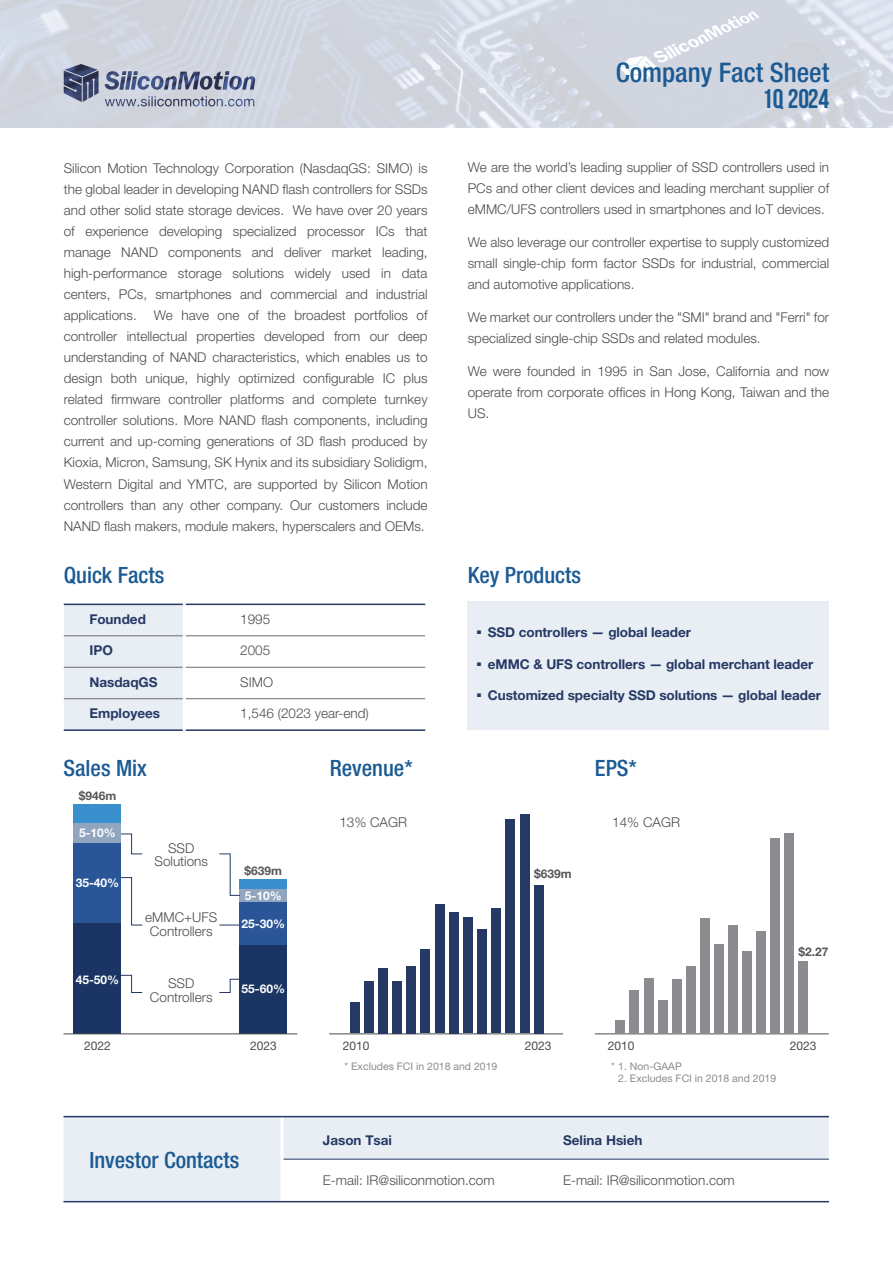
<style>
.page{position:relative;width:893px;height:1263px;background:#fff}
.page>*{position:absolute;margin:0;border:0;box-sizing:border-box;transform-origin:0 0}
.t1{font:500 condensed 27px "Helvetica Neue LT Pro";color:#1b5a93}
.t2{font:700 27px "Bebas Neue";color:#1b5a93}
.t3{font:500 condensed 22.5px "Helvetica Neue LT Pro";color:#1b5a93}
.t4{font:900 18px/31.5px "Helvetica Neue LT Pro";color:#253964;text-align:justify}
.t5{font:300 13.5px/21px "Helvetica Neue LT Pro";color:#4b4c4d;text-align:justify}
.t6{font:700 13.5px "Helvetica Neue LT Pro";letter-spacing:-.005em;color:#253964}
.t7{font:700 12px "Helvetica Neue LT Pro";color:#fff}
.t8{font:12px "Helvetica Neue LT Pro";color:#4b4c4d}
.t9{font:700 12px "Helvetica Neue LT Pro";color:#57585a}
.t10{font:10.5px "Helvetica Neue LT Pro";color:#8a8c8f}
</style>
<div class="page">
<div style="left:239px;top:945px;width:48px;height:89px;background:#1a3563"></div>
<div style="left:239px;top:902px;width:48px;height:43px;background:#2a5698"></div>
<div style="left:239px;top:888px;width:48px;height:14px;background:#91a6be"></div>
<div style="left:239px;top:878px;width:48px;height:10px;background:#3a8fcd"></div>
<svg style="left:219px;top:979px;width:20px;height:14px"></svg>
<svg style="left:219px;top:925px;width:21px;height:1px"></svg>
<svg style="left:121px;top:877px;width:22px;height:48px"></svg>
<svg style="left:219px;top:853px;width:21px;height:43px"></svg>
<svg style="left:121px;top:833px;width:22px;height:21px"></svg>
<svg style="left:121px;top:975px;width:22px;height:18px"></svg>
<hr style="left:329px;top:1033px;width:234px;height:1px;background:#4b4c4d">
<hr style="left:595px;top:1033px;width:234px;height:1px;background:#4b4c4d">
<div style="left:73px;top:922px;width:48px;height:112px;background:#1a3563"></div>
<div style="left:73px;top:842px;width:48px;height:80px;background:#2a5698"></div>
<div style="left:73px;top:822px;width:48px;height:20px;background:#91a6be"></div>
<div style="left:73px;top:804px;width:48px;height:18px;background:#3a8fcd"></div>
<hr style="left:64px;top:1033px;width:233px;height:1px;background:#4b4c4d">
<svg style="left:64px;top:1117px;width:765px;height:84px;fill:#e8eef4"></svg>
<hr style="left:280px;top:1116px;width:4px;height:86px;background:#fff">
<hr style="left:64px;top:1116px;width:765px;height:1px;background:#253964">
<hr style="left:283px;top:1159px;width:546px;height:1px;background:#253964">
<hr style="left:64px;top:1201px;width:765px;height:1px;background:#253964">
<div style="left:64px;top:604px;width:120px;height:126px;background:#e8eef4"></div>
<hr style="left:64px;top:635px;width:361px;height:1px;background:#6c6d70">
<hr style="left:64px;top:667px;width:361px;height:1px;background:#6c6d70">
<hr style="left:64px;top:698px;width:361px;height:1px;background:#6c6d70">
<hr style="left:64px;top:729px;width:361px;height:2px;background:#253964">
<hr style="left:64px;top:604px;width:361px;height:1px;background:#253964">
<hr style="left:183px;top:604px;width:3px;height:132px;background:#fff">
<div style="left:468px;top:602px;width:361px;height:128px;background:#e8eef4"></div>
<div style="left:798px;top:962px;width:9px;height:71px;background:#8a8c8f"></div>
<div style="left:784px;top:833px;width:9px;height:200px;background:#8a8c8f"></div>
<div style="left:770px;top:838px;width:9px;height:195px;background:#8a8c8f"></div>
<div style="left:756px;top:931px;width:9px;height:102px;background:#8a8c8f"></div>
<div style="left:742px;top:951px;width:9px;height:82px;background:#8a8c8f"></div>
<div style="left:728px;top:925px;width:9px;height:108px;background:#8a8c8f"></div>
<div style="left:714px;top:945px;width:9px;height:88px;background:#8a8c8f"></div>
<div style="left:700px;top:919px;width:9px;height:114px;background:#8a8c8f"></div>
<div style="left:686px;top:967px;width:9px;height:66px;background:#8a8c8f"></div>
<div style="left:672px;top:980px;width:9px;height:53px;background:#8a8c8f"></div>
<div style="left:658px;top:1000px;width:9px;height:33px;background:#8a8c8f"></div>
<div style="left:644px;top:979px;width:9px;height:54px;background:#8a8c8f"></div>
<div style="left:630px;top:991px;width:9px;height:42px;background:#8a8c8f"></div>
<div style="left:616px;top:1020px;width:9px;height:13px;background:#8a8c8f"></div>
<div style="left:534px;top:885px;width:9px;height:148px;background:#253964"></div>
<div style="left:520px;top:814px;width:9px;height:219px;background:#253964"></div>
<div style="left:506px;top:819px;width:9px;height:214px;background:#253964"></div>
<div style="left:492px;top:908px;width:9px;height:125px;background:#253964"></div>
<div style="left:477px;top:929px;width:10px;height:104px;background:#253964"></div>
<div style="left:463px;top:917px;width:9px;height:116px;background:#253964"></div>
<div style="left:449px;top:912px;width:9px;height:121px;background:#253964"></div>
<div style="left:435px;top:904px;width:9px;height:129px;background:#253964"></div>
<div style="left:421px;top:949px;width:9px;height:84px;background:#253964"></div>
<div style="left:407px;top:966px;width:9px;height:67px;background:#253964"></div>
<div style="left:393px;top:981px;width:9px;height:52px;background:#253964"></div>
<div style="left:378px;top:968px;width:10px;height:65px;background:#253964"></div>
<div style="left:364px;top:981px;width:9px;height:52px;background:#253964"></div>
<div style="left:350px;top:1002px;width:9px;height:31px;background:#253964"></div>
<img style="left:0;top:0;width:893px;height:127px">
<img style="left:64px;top:64px;width:178px;height:38px">
<p class="t5" style="left:64px;top:158px;width:365px">Silicon Motion Technology Corporation (NasdaqGS: SIMO) is the global leader in developing NAND flash controllers for SSDs and other solid state storage devices. We have over 20 years of experience developing specialized processor ICs that manage NAND components and deliver market leading, high-performance storage solutions widely used in data centers, PCs, smartphones and commercial and industrial applications.</p>
<p class="t5" style="left:64px;top:305px;width:365px;text-indent:90px">We have one of the broadest portfolios of controller intellectual properties developed from our deep understanding of NAND characteristics, which enables us to design both unique, highly optimized configurable IC plus related firmware controller platforms and complete turnkey controller solutions. More NAND flash components, including current and up-coming generations of 3D flash produced by Kioxia, Micron, Samsung, SK Hynix and its subsidiary Solidigm, Western Digital and YMTC, are supported by Silicon Motion controllers than any other company. Our customers include NAND flash makers, module makers, hyperscalers and OEMs.</p>
<h2 class="t3" style="left:64px;top:562px;width:102px">Quick Facts</h2>
<p class="t6" style="left:89px;top:610px;width:58px">Founded</p>
<p class="t6" style="left:89px;top:642px;width:25px">IPO</p>
<p class="t6" style="left:89px;top:673px;width:70px">NasdaqGS</p>
<p class="t6" style="left:89px;top:705px;width:72px">Employees</p>
<p class="t5" style="left:240px;top:608px;width:32px">1995</p>
<p class="t5" style="left:240px;top:639px;width:32px">2005</p>
<p class="t5" style="left:240px;top:671px;width:34px">SIMO</p>
<p class="t5" style="left:240px;top:702px;width:130px">1,546 (2023 year-end)</p>
<h1 class="t1" style="left:616px;top:56px;width:215px">Company Fact Sheet</h1>
<h1 class="t2" style="left:762px;top:83px;width:68px">1Q 2024</h1>
<p class="t5" style="left:468px;top:156px;width:363px">We are the world’s leading supplier of SSD controllers used in PCs and other client devices and leading merchant supplier of eMMC/UFS controllers used in smartphones and IoT devices.</p>
<p class="t5" style="left:468px;top:231px;width:363px">We also leverage our controller expertise to supply customized small single-chip form factor SSDs for industrial, commercial and automotive applications.</p>
<p class="t5" style="left:468px;top:306px;width:363px">We market our controllers under the "SMI" brand and "Ferri" for specialized single-chip SSDs and related modules.</p>
<p class="t5" style="left:468px;top:360px;width:363px">We were founded in 1995 in San Jose, California and now operate from corporate offices in Hong Kong, Taiwan and the US.</p>
<h2 class="t3" style="left:468px;top:562px;width:115px">Key Products</h2>
<p class="t6" style="left:488px;top:624px;width:205px">SSD controllers — global leader</p>
<p class="t6" style="left:488px;top:656px;width:327px">eMMC &amp; UFS controllers — global merchant leader</p>
<p class="t6" style="left:488px;top:687px;width:335px">Customized specialty SSD solutions — global leader</p>
<h3 class="t4" style="left:476px;top:612px;width:8px">. . .</h3>
<h2 class="t3" style="left:64px;top:754px;width:85px">Sales Mix</h2>
<h2 class="t3" style="left:330px;top:754px;width:84px">Revenue*</h2>
<h2 class="t3" style="left:595px;top:754px;width:44px">EPS*</h2>
<p class="t9" style="left:79px;top:788px;width:39px">$946m</p>
<p class="t7" style="left:79px;top:825px;width:38px">5-10%</p>
<p class="t7" style="left:76px;top:876px;width:45px">35-40%</p>
<p class="t7" style="left:76px;top:972px;width:45px">45-50%</p>
<p class="t5" style="left:155px;top:841px;width:55px;line-height:13.2px;text-align:center">SSD<br>Solutions</p>
<p class="t5" style="left:145px;top:910px;width:74px;line-height:13.2px;text-align:center">eMMC+UFS<br>Controllers</p>
<p class="t5" style="left:150px;top:977px;width:64px;line-height:13.2px;text-align:center">SSD<br>Controllers</p>
<p class="t9" style="left:245px;top:863px;width:39px">$639m</p>
<p class="t7" style="left:245px;top:888px;width:38px">5-10%</p>
<p class="t7" style="left:242px;top:916px;width:45px">25-30%</p>
<p class="t7" style="left:242px;top:981px;width:45px">55-60%</p>
<p class="t8" style="left:84px;top:1038px;width:28px">2022</p>
<p class="t8" style="left:250px;top:1038px;width:28px">2023</p>
<h2 class="t3" style="left:89px;top:1147px;width:151px">Investor Contacts</h2>
<p class="t5" style="left:339px;top:812px;width:69px">13% CAGR</p>
<p class="t5" style="left:612px;top:812px;width:69px">14% CAGR</p>
<p class="t9" style="left:534px;top:866px;width:39px">$639m</p>
<p class="t9" style="left:798px;top:944px;width:32px">$2.27</p>
<p class="t8" style="left:343px;top:1038px;width:28px">2010</p>
<p class="t8" style="left:525px;top:1038px;width:28px">2023</p>
<p class="t8" style="left:608px;top:1038px;width:28px">2010</p>
<p class="t8" style="left:790px;top:1038px;width:28px">2023</p>
<p class="t10" style="left:345px;top:1059px;width:154px">* Excludes FCI in 2018 and 2019</p>
<p class="t10" style="left:611px;top:1059px;width:72px">* 1. Non-GAAP</p>
<p class="t10" style="left:618px;top:1072px;width:159px">2. Excludes FCI in 2018 and 2019</p>
<p class="t6" style="left:323px;top:1132px;width:71px">Jason Tsai</p>
<p class="t6" style="left:563px;top:1132px;width:81px">Selina Hsieh</p>
<p class="t5" style="left:323px;top:1169px;width:173px">E-mail: IR@siliconmotion.com</p>
<p class="t5" style="left:563px;top:1169px;width:173px">E-mail: IR@siliconmotion.com</p>
</div>
